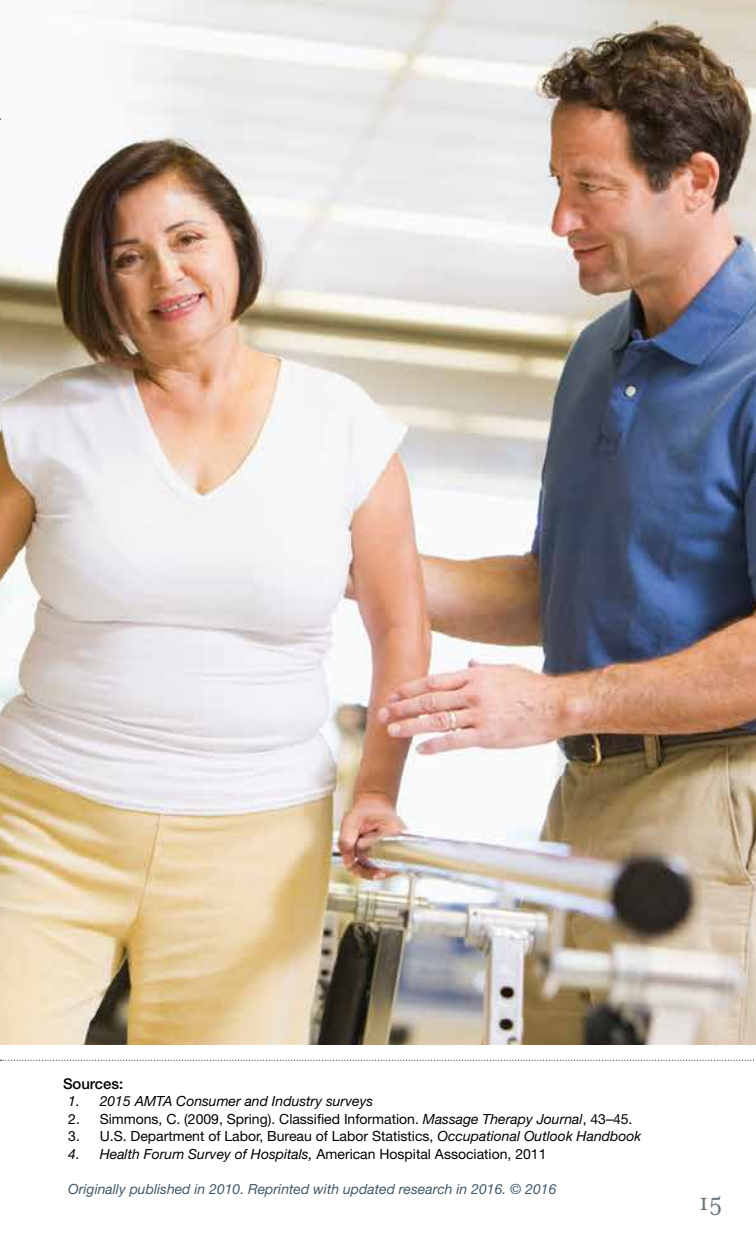
<style>
.page{position:relative;width:756px;height:1260px;background:#fff}
.page>*{position:absolute;margin:0;border:0;box-sizing:border-box;transform-origin:0 0}
.t1{font:28px "Mrs Eaves Roman";color:#6a747b}
.t2{font:500 14.88px "Helvetica Neue LT Std";color:#000}
.t3{font:14px "Helvetica Neue LT Std";color:#000}
.t4{font:italic 14px "Helvetica Neue LT Std";color:#425968}
.t5{font:italic 14px "Helvetica Neue LT Std";color:#000}
.s1{font-style:italic}
</style>
<div class="page">
<img style="left:0;top:0;width:756px;height:1045px">
<svg style="left:0;top:1060px;width:756px;height:1px"></svg>
<p class="t2" style="left:63px;top:1074px;width:62px">Sources:</p>
<p class="t5" style="left:68px;top:1093px;width:307px">1. 2015 AMTA Consumer and Industry surveys</p>
<p class="t3" style="left:68px;top:1110px;width:566px">2. Simmons, C. (2009, Spring). Classified Information. <span class="s1">Massage Therapy Journal</span>, 43–45.</p>
<p class="t3" style="left:68px;top:1128px;width:574px">3. U.S. Department of Labor, Bureau of Labor Statistics, <span class="s1">Occupational Outlook Handbook</span></p>
<p class="t3" style="left:68px;top:1145px;width:480px"><span class="s1">4. Health Forum Survey of Hospitals,</span> American Hospital Association, 2011</p>
<p class="t4" style="left:68px;top:1180px;width:490px">Originally published in 2010. Reprinted with updated research in 2016. © 2016</p>
<h1 class="t1" style="left:699px;top:1187px;width:25px">15</h1>
</div>
